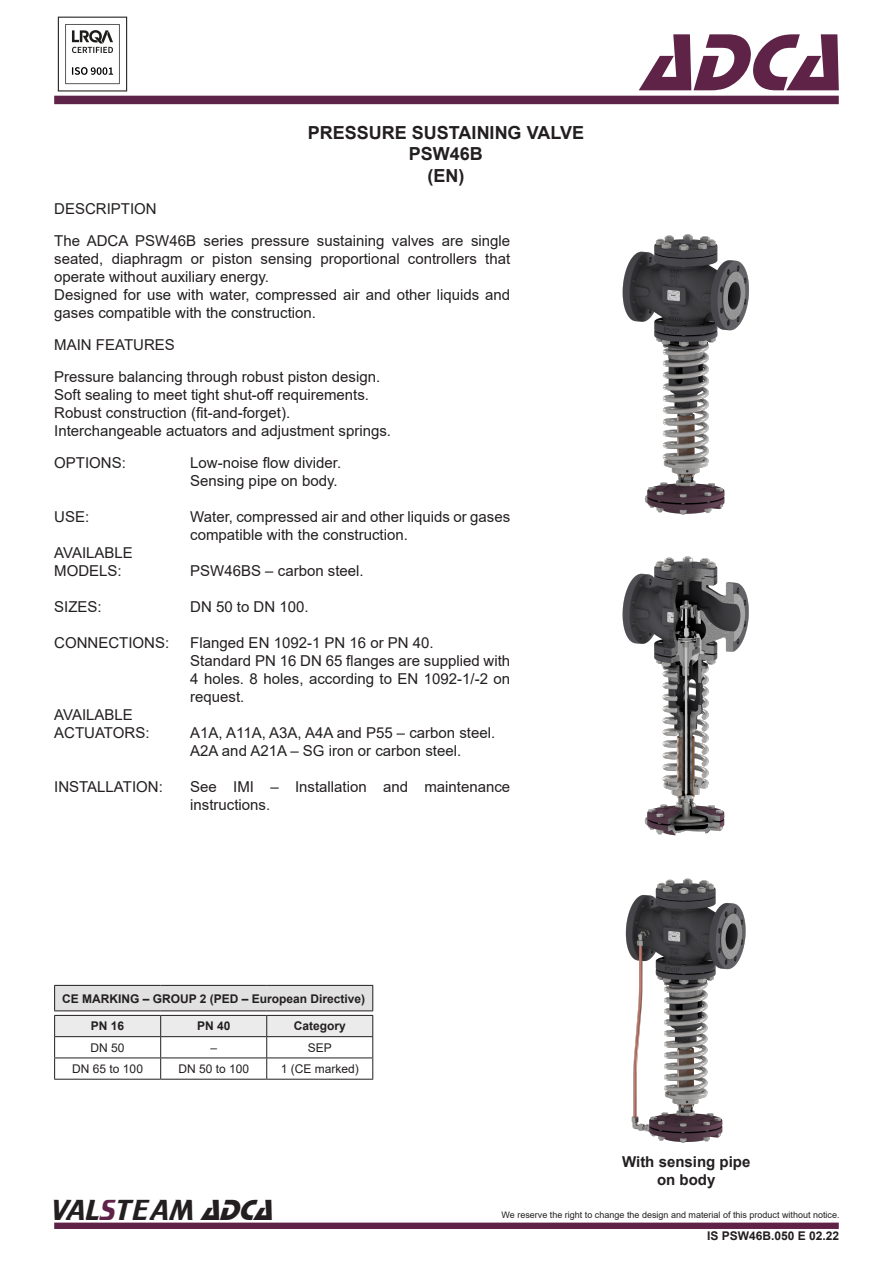
<style>
.page{position:relative;width:893px;height:1263px;background:#fff}
.page>*{position:absolute;margin:0;border:0;box-sizing:border-box;transform-origin:0 0}
.t1{font:italic 84px "Stop D";color:#5f2348}
.t2{font:30px "Trekker";color:#231f20}
.t3{font:700 18px "Arial";color:#231f20}
.t4{font:15px/18px "Arial";color:#231f20}
.t5{font:700 15px "Arial";color:#231f20}
.t6{font:700 12px "Arial";color:#231f20}
.t7{font:12px "Arial";color:#231f20}
.t8{font:9px "Arial";color:#231f20}
.s1{color:#5f2348}
.s2{font-family:"Stop D";font-style:italic}
</style>
<div class="page">
<div style="left:54px;top:96px;width:785px;height:8px;background:#5e2348"></div>
<div style="left:54px;top:1222px;width:785px;height:7px;background:#5f2348;border:2px solid #5f2348"></div>
<img style="left:57px;top:16px;width:71px;height:76px">
<hr style="left:54px;top:1079px;width:107px;height:1px;background:#231f20">
<hr style="left:161px;top:1079px;width:106px;height:1px;background:#231f20">
<hr style="left:267px;top:1079px;width:106px;height:1px;background:#231f20">
<hr style="left:54px;top:985px;width:107px;height:1px;background:#231f20">
<hr style="left:161px;top:985px;width:106px;height:1px;background:#231f20">
<hr style="left:267px;top:985px;width:106px;height:1px;background:#231f20">
<svg style="left:54px;top:986px;width:319px;height:93px"></svg>
<hr style="left:54px;top:1036px;width:107px;height:1px;background:#231f20">
<hr style="left:161px;top:1036px;width:106px;height:1px;background:#231f20">
<hr style="left:267px;top:1036px;width:106px;height:1px;background:#231f20">
<img style="left:625px;top:878px;width:121px;height:265px">
<img style="left:622px;top:234px;width:127px;height:281px">
<img style="left:622px;top:556px;width:127px;height:280px">
<p class="t4" style="left:54px;top:199px;width:104px">DESCRIPTION</p>
<p class="t3" style="left:308px;top:120px;width:278px">PRESSURE SUSTAINING VALVE</p>
<p class="t3" style="left:409px;top:141px;width:76px">PSW46B</p>
<p class="t3" style="left:427px;top:163px;width:38px">(EN)</p>
<p class="t4" style="left:54px;top:231px;width:458px;text-align:justify">The ADCA PSW46B series pressure sustaining valves are single seated, diaphragm or piston sensing proportional controllers that operate without auxiliary energy.</p>
<p class="t4" style="left:54px;top:285px;width:457px">Designed for use with water, compressed air and other liquids and gases compatible with the construction.</p>
<p class="t4" style="left:54px;top:336px;width:122px">MAIN FEATURES</p>
<p class="t4" style="left:54px;top:368px;width:327px">Pressure balancing through robust piston design.</p>
<p class="t4" style="left:54px;top:386px;width:316px">Soft sealing to meet tight shut-off requirements.</p>
<p class="t4" style="left:54px;top:404px;width:237px">Robust construction (fit-and-forget).</p>
<p class="t4" style="left:54px;top:422px;width:338px">Interchangeable actuators and adjustment springs.</p>
<p class="t4" style="left:54px;top:454px;width:73px">OPTIONS:</p>
<p class="t4" style="left:190px;top:454px;width:152px">Low-noise flow divider.</p>
<p class="t4" style="left:190px;top:472px;width:149px">Sensing pipe on body.</p>
<p class="t4" style="left:190px;top:508px;width:321px">Water, compressed air and other liquids or gases compatible with the construction.</p>
<p class="t4" style="left:190px;top:562px;width:175px">PSW46BS – carbon steel.</p>
<p class="t4" style="left:190px;top:598px;width:120px">DN 50 to DN 100.</p>
<p class="t4" style="left:190px;top:634px;width:245px">Flanged EN 1092-1 PN 16 or PN 40.</p>
<p class="t4" style="left:190px;top:652px;width:321px;text-align:justify">Standard PN 16 DN 65 flanges are supplied with 4 holes. 8 holes, according to EN 1092-1/-2 on request.</p>
<p class="t4" style="left:190px;top:724px;width:306px">A1A, A11A, A3A, A4A and P55 – carbon steel.</p>
<p class="t4" style="left:190px;top:742px;width:273px">A2A and A21A – SG iron or carbon steel.</p>
<p class="t4" style="left:190px;top:778px;width:321px">See IMI – Installation and maintenance instructions.</p>
<p class="t4" style="left:54px;top:508px;width:37px">USE:</p>
<p class="t4" style="left:54px;top:544px;width:80px">AVAILABLE</p>
<p class="t4" style="left:54px;top:562px;width:69px">MODELS:</p>
<p class="t4" style="left:54px;top:598px;width:49px">SIZES:</p>
<p class="t4" style="left:54px;top:634px;width:117px">CONNECTIONS:</p>
<p class="t4" style="left:54px;top:706px;width:80px">AVAILABLE</p>
<p class="t4" style="left:54px;top:724px;width:97px">ACTUATORS:</p>
<p class="t4" style="left:54px;top:778px;width:110px">INSTALLATION:</p>
<h1 class="t1" style="left:640px;top:14px;width:227px">ADCA</h1>
<p class="t6" style="left:62px;top:990px;width:305px">CE MARKING – GROUP 2 (PED – European Directive)</p>
<p class="t6" style="left:91px;top:1018px;width:35px">PN 16</p>
<p class="t6" style="left:197px;top:1018px;width:35px">PN 40</p>
<p class="t6" style="left:294px;top:1018px;width:54px">Category</p>
<p class="t7" style="left:91px;top:1039px;width:36px">DN 50</p>
<p class="t7" style="left:210px;top:1039px;width:8px">–</p>
<p class="t7" style="left:308px;top:1039px;width:26px">SEP</p>
<p class="t7" style="left:72px;top:1060px;width:72px">DN 65 to 100</p>
<p class="t7" style="left:178px;top:1060px;width:72px">DN 50 to 100</p>
<p class="t7" style="left:281px;top:1060px;width:80px">1 (CE marked)</p>
<p class="t5" style="left:622px;top:1151px;width:130px">With sensing pipe</p>
<p class="t5" style="left:657px;top:1169px;width:60px">on body</p>
<p class="t2" style="left:51px;top:1193px;width:232px">VAL<span class="s1">S</span>TEAM <span class="s2">ADCA</span></p>
<p class="t8" style="left:502px;top:1209px;width:340px">We reserve the right to change the design and material of this product without notice.</p>
<p class="t6" style="left:707px;top:1227px;width:134px">IS PSW46B.050 E 02.22</p>
</div>
